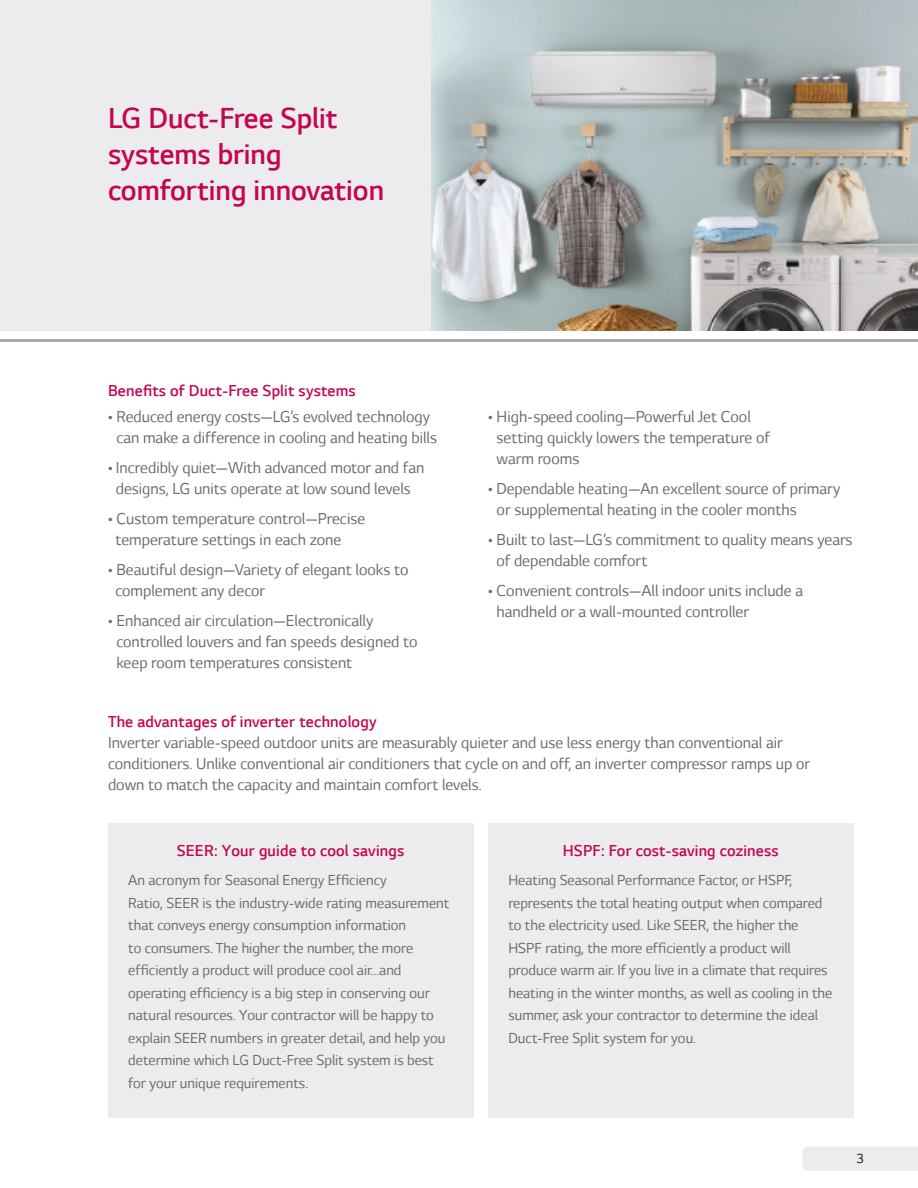
<style>
.page{position:relative;width:918px;height:1188px;background:#fff}
.page>*{position:absolute;margin:0;border:0;box-sizing:border-box;transform-origin:0 0}
.t1{font:300 33px "LG Smart";color:#c30552}
.t2{font:18px/21px "LG Smart";color:#6c6d70}
.t3{font:300 18px "LG Smart";letter-spacing:.01em;color:#c30552}
.t4{font:16.5px/22.5px "LG Smart";color:#6c6d70}
.t5{font:15px "LG Smart";color:#231f20}
.s1{font-style:italic}
</style>
<div class="page">
<div style="left:803px;top:1147px;width:115px;height:24px;background:#ececee"></div>
<hr style="left:0;top:339px;width:918px;height:3px;background:#a8a9ad">
<div style="left:108px;top:823px;width:365px;height:295px;background:#ececee"></div>
<div style="left:488px;top:823px;width:365px;height:295px;background:#ececee"></div>
<div style="left:0;top:0;width:918px;height:331px;background:#ececee"></div>
<img style="left:431px;top:0;width:487px;height:331px">
<p class="t1" style="left:108px;top:100px;width:231px">LG Duct-Free Split</p>
<p class="t1" style="left:108px;top:136px;width:175px">systems bring</p>
<p class="t1" style="left:108px;top:172px;width:278px">comforting innovation</p>
<p class="t3" style="left:108px;top:381px;width:249px">Benefits of Duct-Free Split systems</p>
<p class="t2" style="left:108px;top:406px;width:331px;text-align:center">• Reduced energy costs—LG’s evolved technology can make a difference in cooling and heating bills</p>
<p class="t2" style="left:108px;top:457px;width:318px;text-align:center">• Incredibly quiet—With advanced motor and fan designs, LG units operate at low sound levels</p>
<p class="t2" style="left:115px;top:508px;width:251px;text-indent:-7px">• Custom temperature control—Precise temperature settings in each zone</p>
<p class="t2" style="left:115px;top:559px;width:295px;text-indent:-7px">• Beautiful design—Variety of elegant looks to complement any decor</p>
<p class="t2" style="left:116px;top:610px;width:303px;text-indent:-8px">• Enhanced air circulation—Electronically controlled louvers and fan speeds designed to keep room temperatures consistent</p>
<p class="t2" style="left:497px;top:406px;width:275px;text-indent:-8px">• High-speed cooling—Powerful Jet Cool setting quickly lowers the temperature of warm rooms</p>
<p class="t2" style="left:497px;top:478px;width:345px;text-indent:-8px">• Dependable heating—An excellent source of primary or supplemental heating in the cooler months</p>
<p class="t2" style="left:497px;top:529px;width:357px;text-indent:-8px">• Built to last—LG’s commitment to quality means years of dependable comfort</p>
<p class="t2" style="left:497px;top:580px;width:308px;text-indent:-8px">• Convenient controls—All indoor units include a handheld or a wall-mounted controller</p>
<p class="t3" style="left:108px;top:712px;width:270px">The advantages of inverter technology</p>
<p class="t2" style="left:108px;top:732px;width:704px">Inverter variable-speed outdoor units are measurably quieter and use less energy than conventional air conditioners. Unlike conventional air conditioners that cycle on and off, an inverter compressor ramps up or down to match the capacity and maintain comfort levels.</p>
<p class="t3" style="left:177px;top:841px;width:229px">SEER: Your guide to cool savings</p>
<p class="t4" style="left:128px;top:869px;width:323px">An acronym for Seasonal Energy Efficiency<br>Ratio, SEER is the industry-wide rating measurement that conveys energy consumption information<br>to consumers. The higher the number, the more efficiently a product will produce cool air…and operating efficiency is a big step in conserving our natural resources. Your contractor will be happy to explain SEER numbers in greater detail, and help you determine which LG Duct-Free Split system is best for your unique requirements<span class="s1">.</span></p>
<p class="t3" style="left:563px;top:841px;width:217px">HSPF: For cost-saving coziness</p>
<p class="t4" style="left:508px;top:869px;width:325px">Heating Seasonal Performance Factor, or HSPF, represents the total heating output when compared to the electricity used. Like SEER, the higher the HSPF rating, the more efficiently a product will produce warm air. If you live in a climate that requires heating in the winter months, as well as cooling in the summer, ask your contractor to determine the ideal Duct-Free Split system for you.</p>
<p class="t5" style="left:856px;top:1150px;width:9px">3</p>
</div>
